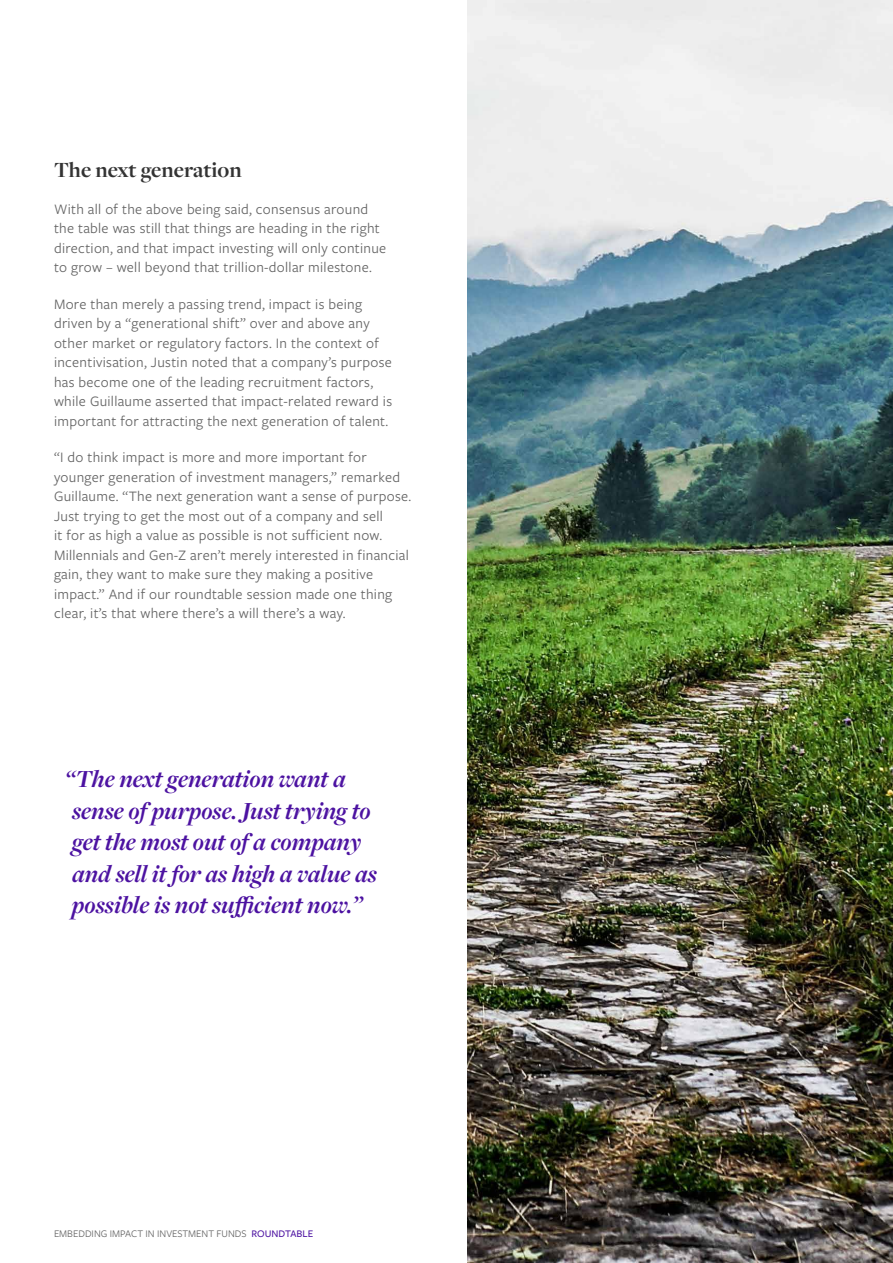
<style>
.page{position:relative;width:893px;height:1263px;background:#fff}
.page>*{position:absolute;margin:0;border:0;box-sizing:border-box;transform-origin:0 0}
.t1{font:italic 700 25.5px/31.5px "Freight Disp Pro";color:#4c12a1}
.t2{font:700 22.5px "Freight Disp Pro";color:#333}
.t3{font:15px/19.5px "Freight Sans Pro";letter-spacing:.02em;color:#646464}
.t4{font:10.5px "Freight Sans Pro";color:#646464}
.s1{font-weight:500;color:#4c12a1}
</style>
<div class="page">
<img style="left:468px;top:0;width:425px;height:1263px">
<h2 class="t2" style="left:54px;top:155px;width:189px">The next generation</h2>
<p class="t3" style="left:54px;top:199px;width:334px">With all of the above being said, consensus around the table was still that things are heading in the right direction, and that impact investing will only continue to grow – well beyond that trillion-dollar milestone.</p>
<p class="t3" style="left:54px;top:294px;width:340px">More than merely a passing trend, impact is being driven by a “generational shift” over and above any other market or regulatory factors. In the context of incentivisation, Justin noted that a company’s purpose has become one of the leading recruitment factors, while Guillaume asserted that impact-related reward is important for attracting the next generation of talent.</p>
<p class="t3" style="left:54px;top:447px;width:359px">“I do think impact is more and more important for younger generation of investment managers,” remarked Guillaume. “The next generation want a sense of purpose.<br>Just trying to get the most out of a company and sell<br>it for as high a value as possible is not sufficient now.<br>Millennials and Gen-Z aren’t merely interested in financial gain, they want to make sure they making a positive impact.” And if our roundtable session made one thing clear, it’s that where there’s a will there’s a way.</p>
<h1 class="t1" style="left:65px;top:762px;width:313px">“The next generation want a sense of purpose. Just trying to get the most out of a company and sell it for as high a value as possible is not sufficient now.”</h1>
<p class="t4" style="left:54px;top:1227px;width:261px">EMBEDDING IMPACT IN INVESTMENT FUNDS <span class="s1">ROUNDTABLE</span></p>
</div>
